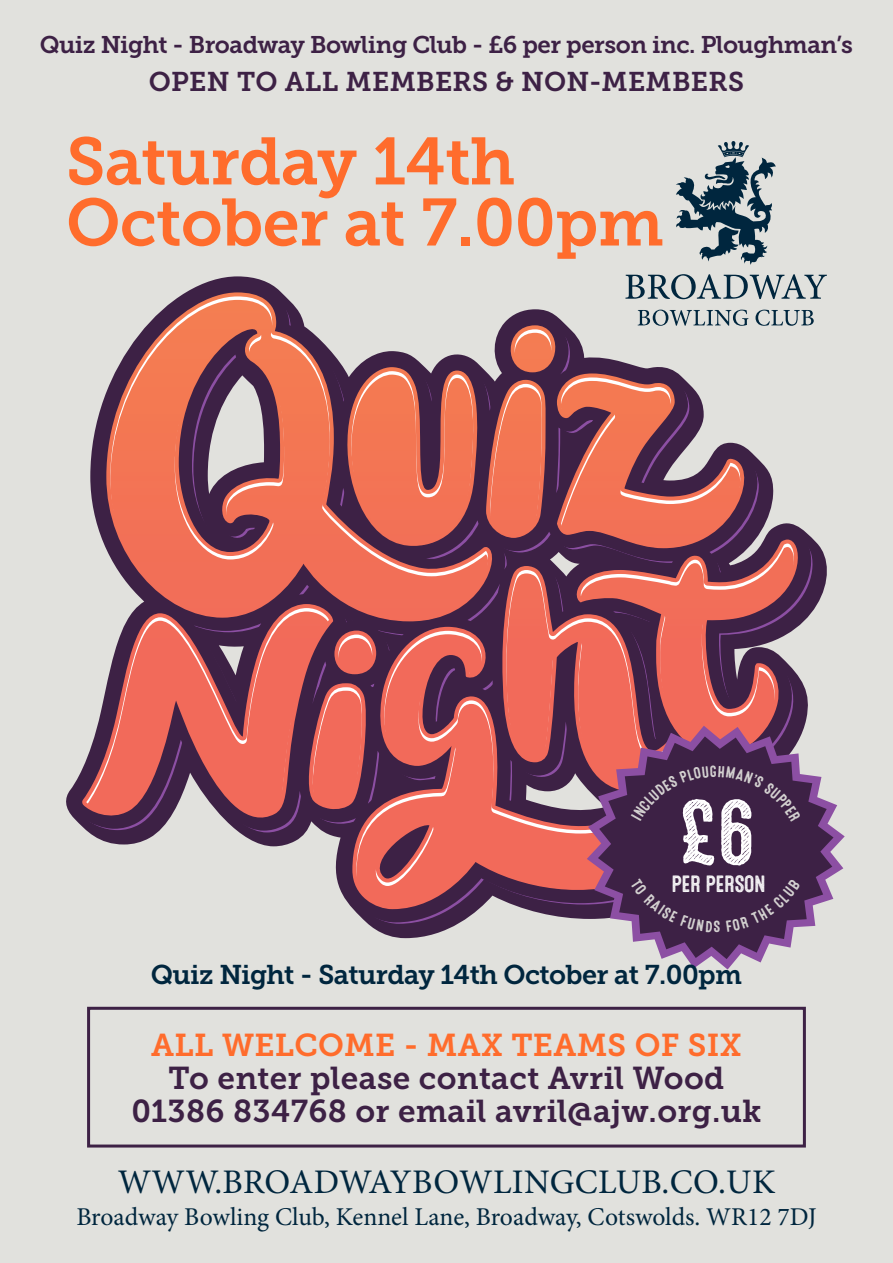
<style>
.page{position:relative;width:893px;height:1263px;background:#e1e1dd}
.page>*{position:absolute;margin:0;border:0;box-sizing:border-box;transform-origin:0 0}
.t1{font:91.65px "Microbrew Two";color:#fff}
.t2{font:66.45px "Museo Slab 700";letter-spacing:-.01em;color:#ff6c2c}
.t3{font:34.5px "Minion Pro";letter-spacing:.01em;color:#00263e}
.t4{font:31.5px "Museo Slab 700";letter-spacing:.01em;color:#3d2145}
.t5{font:31.5px "Museo Slab 700";letter-spacing:.01em;color:#ff6c2c}
.t6{font:27px "Museo Slab 700";letter-spacing:-.02em;color:#00263e}
.t7{font:27px "Museo Slab 700";letter-spacing:.01em;color:#3d2145}
.t8{font:25.65px "Minion Pro";color:#00263e}
.t9{font:24px "Museo Slab 700";letter-spacing:-.02em;color:#3d2145}
.t10{font:23.55px "Microbrew Two";letter-spacing:-.04em;color:#fff}
</style>
<div class="page">
<div style="left:87px;top:1007px;width:719px;height:140px;border:3px solid #3d2145"></div>
<svg style="left:676px;top:141px;width:100px;height:124px"></svg>
<svg style="left:625px;top:274px;width:202px;height:2px"></svg>
<svg style="left:207px;top:276px;width:620px;height:662px"></svg>
<svg style="left:66px;top:282px;width:749px;height:640px"></svg>
<svg style="left:86px;top:296px;width:710px;height:609px"></svg>
<svg style="left:110px;top:300px;width:674px;height:321px"></svg>
<svg style="left:587px;top:726px;width:258px;height:243px"></svg>
<svg style="left:598px;top:736px;width:235px;height:223px;fill:#3d2145"></svg>
<div style="left:631px;top:765px;width:170px;height:57px;background:#3d2145"></div>
<div style="left:630px;top:878px;width:90px;height:54px;background:#3d2145"></div>
<div style="left:726px;top:879px;width:75px;height:52px;background:#3d2145"></div>
<p class="t9" style="left:40px;top:31px;width:815px">Quiz Night - Broadway Bowling Club - £6 per person inc. Ploughman’s</p>
<p class="t7" style="left:149px;top:66px;width:597px">OPEN TO ALL MEMBERS &amp; NON-MEMBERS</p>
<p class="t2" style="left:66px;top:124px;width:451px">Saturday 14th</p>
<p class="t2" style="left:66px;top:185px;width:599px">October at 7.00pm</p>
<p class="t1" style="left:676px;top:781px;width:81px">£6</p>
<p class="t10" style="left:671px;top:870px;width:97px">PER PERSON</p>
<p class="t6" style="left:151px;top:960px;width:593px">Quiz Night - Saturday 14th October at 7.00pm</p>
<p class="t5" style="left:151px;top:1027px;width:592px">ALL WELCOME - MAX TEAMS OF SIX</p>
<p class="t4" style="left:169px;top:1060px;width:557px">To enter please contact Avril Wood</p>
<p class="t4" style="left:131px;top:1093px;width:632px">01386 834768 or email avril@ajw.org.uk</p>
<p class="t3" style="left:118px;top:1159px;width:659px">WWW.BROADWAYBOWLINGCLUB.CO.UK</p>
<p class="t8" style="left:76px;top:1200px;width:742px">Broadway Bowling Club, Kennel Lane, Broadway, Cotswolds. WR12 7DJ</p>
</div>
